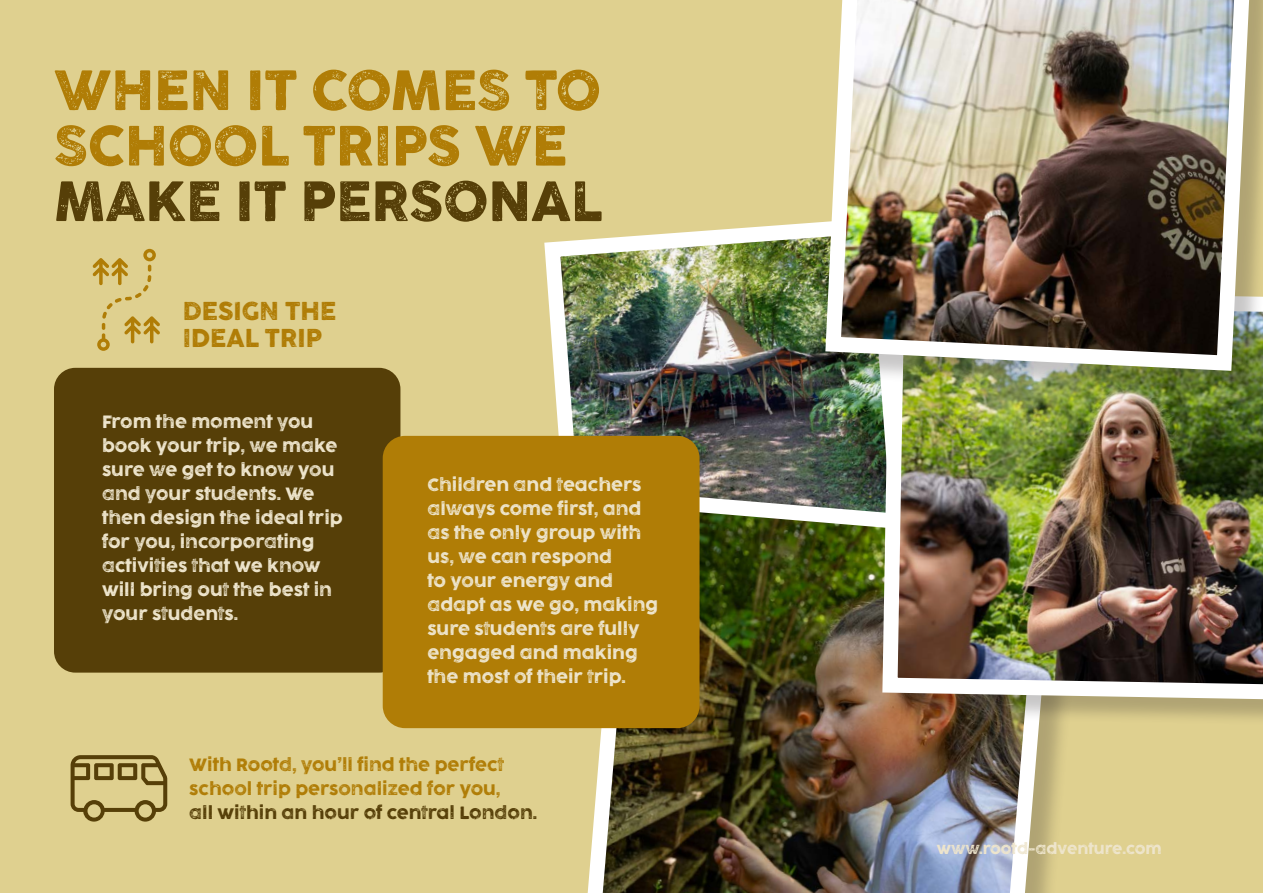
<style>
.page{position:relative;width:1263px;height:893px;background:#dfd08f}
.page>*{position:absolute;margin:0;border:0;box-sizing:border-box;transform-origin:0 0}
.t1{font:52.5px/55.5px "Cocogoose Pro Letterpress";color:#b07d06}
.t2{font:24px/27px "Cocogoose Pro Letterpress";color:#b07d06}
.t3{font:16.5px/24px "Cocogoose Pro Letterpress";color:#eee5cc}
.t4{font:16.5px/24px "Cocogoose Pro Letterpress";color:#b07d06}
.t5{font:14.1px "Cocogoose Pro Letterpress";color:#eee5cc}
.s1{color:#563f08}
</style>
<div class="page">
<img style="left:536px;top:222px;width:339px;height:261px">
<img style="left:577px;top:483px;width:485px;height:410px">
<div style="left:54px;top:368px;width:346px;height:305px;background:#563f08;border-radius:21px"></div>
<div style="left:886px;top:294px;width:377px;height:433px;background:#231f20;opacity:.25"></div>
<img style="left:875px;top:399px;width:388px;height:308px">
<div style="left:829px;top:0;width:434px;height:399px;background:#231f20;opacity:.25"></div>
<img style="left:817px;top:0;width:442px;height:379px">
<svg style="left:93px;top:249px;width:67px;height:102px"></svg>
<div style="left:383px;top:436px;width:316px;height:292px;background:#b07d06;border-radius:22px"></div>
<svg style="left:71px;top:755px;width:96px;height:67px"></svg>
<p class="t1" style="left:54px;top:64px;width:550px">WHEN IT COMES TO<br>SCHOOL TRIPS WE<br><span class="s1">MAKE IT PERSONAL</span></p>
<p class="t2" style="left:183px;top:298px;width:155px">DESIGN THE<br>IDEAL TRIP</p>
<p class="t3" style="left:102px;top:410px;width:242px">From the moment you book your trip, we make sure we get to know you and your students. We then design the ideal trip for you, incorporating activities that we know will bring out the best in your students.</p>
<p class="t3" style="left:427px;top:473px;width:232px">Children and teachers always come first, and as the only group with us, we can respond<br>to your energy and adapt as we go, making sure students are fully engaged and making the most of their trip.</p>
<p class="t4" style="left:189px;top:753px;width:349px">With Rootd, you’ll find the perfect school trip personalized for you,<br><span class="s1">all within an hour of central London.</span></p>
<p class="t5" style="left:937px;top:840px;width:226px">www.rootd-adventure.com</p>
</div>
